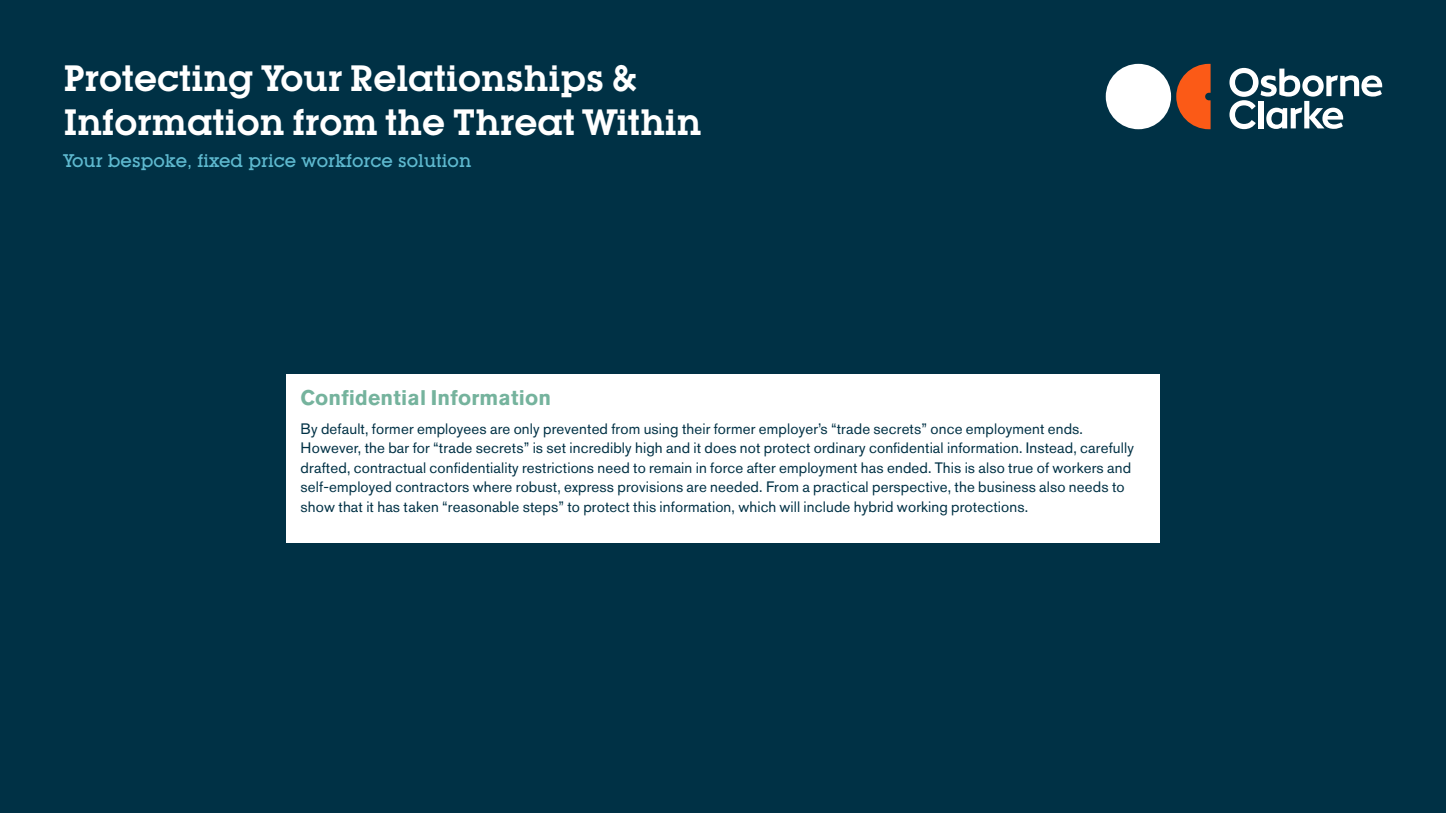
<style>
.page{position:relative;width:1446px;height:813px;background:#fff}
.page>*{position:absolute;margin:0;border:0;box-sizing:border-box;transform-origin:0 0}
.t1{font:600 36px/43.2px "Lubalin Graph IT Cby BT";color:#fff}
.t2{font:700 21px "Akzidenz Grotesk BE";letter-spacing:.01em;color:#75b39d}
.t3{font:500 18px "Lubalin Graph IT Cby BT";color:#5eb9cf}
.t4{font:15px/19.5px "Akzidenz Grotesk BE";letter-spacing:.01em;color:#003145}
</style>
<div class="page">
<div style="left:0;top:0;width:1446px;height:812px;background:#003145"></div>
<div style="left:1106px;top:64px;width:65px;height:65px;background:#fff;border-radius:50%"></div>
<svg style="left:1176px;top:64px;width:34px;height:65px"></svg>
<svg style="left:1229px;top:68px;width:153px;height:61px"></svg>
<div style="left:286px;top:374px;width:873px;height:168px;background:#fff"></div>
<h1 class="t1" style="left:64px;top:57px;width:639px">Protecting Your Relationships &amp;<br>Information from the Threat Within</h1>
<p class="t3" style="left:64px;top:150px;width:409px">Your bespoke, fixed price workforce solution</p>
<h2 class="t2" style="left:301px;top:385px;width:252px">Confidential Information</h2>
<p class="t4" style="left:301px;top:418px;width:835px">By default, former employees are only prevented from using their former employer’s “trade secrets” once employment ends.<br>However, the bar for “trade secrets” is set incredibly high and it does not protect ordinary confidential information. Instead, carefully drafted, contractual confidentiality restrictions need to remain in force after employment has ended. This is also true of workers and self-employed contractors where robust, express provisions are needed. From a practical perspective, the business also needs to show that it has taken “reasonable steps” to protect this information, which will include hybrid working protections.</p>
</div>
